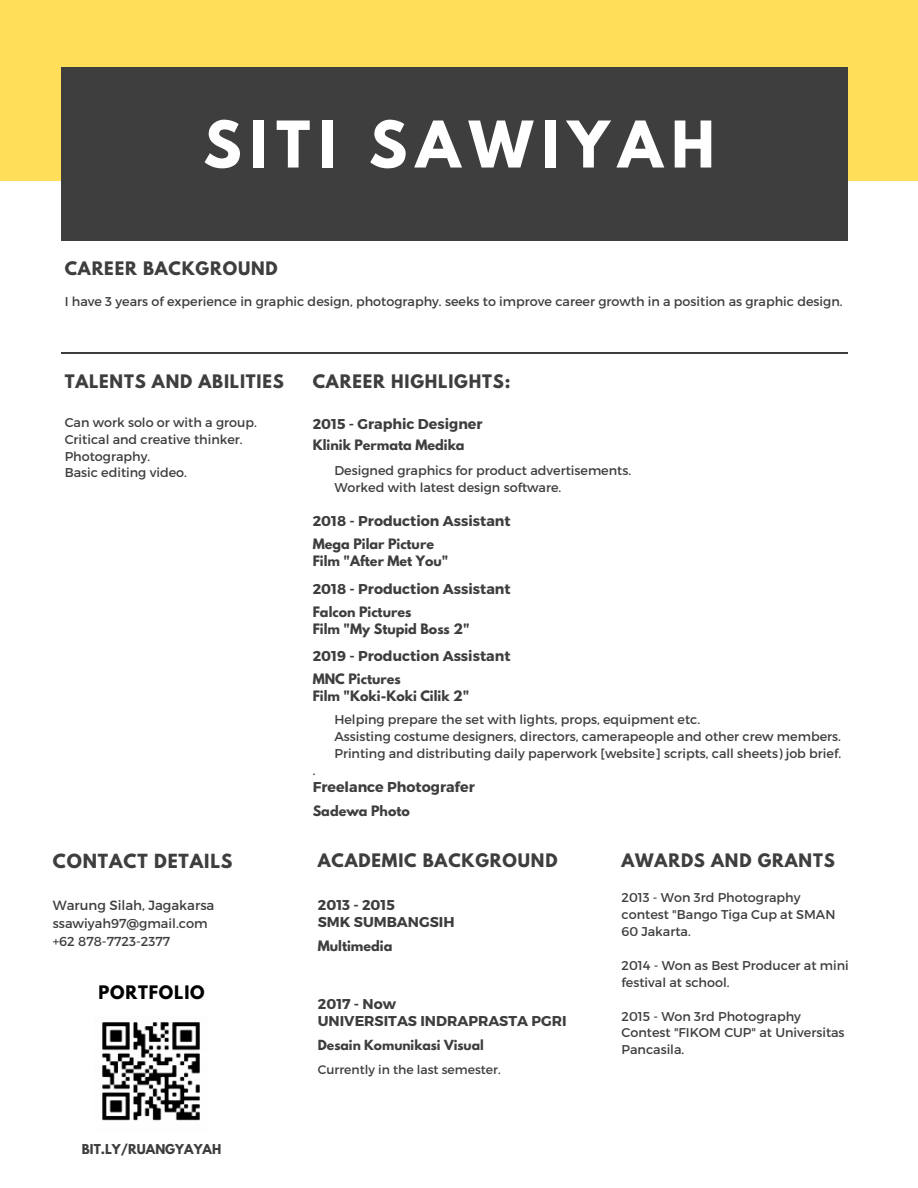
<style>
.page{position:relative;width:918px;height:1188px;background:#fff}
.page>*{position:absolute;margin:0;border:0;box-sizing:border-box;transform-origin:0 0}
.t1{font:700 57px "League Spartan";letter-spacing:.15em;color:#fff}
.t2{font:700 17.25px "League Spartan";letter-spacing:.05em;color:#3e3e3e}
.t3{font:700 16.5px "League Spartan";letter-spacing:.05em;color:#3e3e3e}
.t4{font:700 16.5px "League Spartan";letter-spacing:.05em;color:#000}
.t5{font:700 14.25px "Montserrat";color:#3e3e3e}
.t6{font:13.35px "Montserrat";color:#3e3e3e}
.t7{font:12.9px "Montserrat";color:#3e3e3e}
.t8{font:12.75px/16.8px "Montserrat";color:#3e3e3e}
.t9{font:700 12.75px "League Spartan";color:#3e3e3e}
.t10{font:12.3px "Montserrat";color:#3e3e3e}
.t11{font:700 12.3px "League Spartan";color:#3e3e3e}
.t12{font:700 12.15px "League Spartan";color:#3e3e3e}
</style>
<div class="page">
<div style="left:0;top:0;width:918px;height:180px;background:#ffde59"></div>
<div style="left:61px;top:67px;width:787px;height:173px;background:#3e3e3e"></div>
<hr style="left:61px;top:352px;width:787px;height:2px;background:#3e3e3e">
<img style="left:102px;top:1022px;width:98px;height:99px">
<p class="t1" style="left:203px;top:116px;width:513px">SITI SAWIYAH</p>
<p class="t3" style="left:65px;top:260px;width:215px">CAREER BACKGROUND</p>
<p class="t8" style="left:65px;top:292px;width:779px">I have 3 years of experience in graphic design, photography. seeks to improve career growth in a position as graphic design.</p>
<p class="t3" style="left:65px;top:373px;width:221px">TALENTS AND ABILITIES</p>
<p class="t8" style="left:65px;top:413px;width:194px">Can work solo or with a group.</p>
<p class="t8" style="left:65px;top:430px;width:180px">Critical and creative thinker.</p>
<p class="t8" style="left:65px;top:447px;width:87px">Photography.</p>
<p class="t8" style="left:65px;top:464px;width:124px">Basic editing video.</p>
<p class="t2" style="left:53px;top:852px;width:181px">CONTACT DETAILS</p>
<p class="t6" style="left:53px;top:897px;width:163px">Warung Silah, Jagakarsa</p>
<p class="t7" style="left:53px;top:915px;width:156px">ssawiyah97@gmail.com</p>
<p class="t7" style="left:53px;top:933px;width:119px">+62 878-7723-2377</p>
<p class="t4" style="left:98px;top:984px;width:108px">PORTFOLIO</p>
<p class="t12" style="left:82px;top:1143px;width:141px">BIT.LY/RUANGYAYAH</p>
<p class="t3" style="left:313px;top:373px;width:199px">CAREER HIGHLIGHTS:</p>
<p class="t5" style="left:313px;top:414px;width:171px">2015 - Graphic Designer</p>
<p class="t9" style="left:313px;top:438px;width:153px">Klinik Permata Medika</p>
<p class="t8" style="left:334px;top:461px;width:298px">Designed graphics for product advertisements.</p>
<p class="t8" style="left:334px;top:478px;width:228px">Worked with latest design software.</p>
<p class="t5" style="left:313px;top:512px;width:199px">2018 - Production Assistant</p>
<p class="t9" style="left:313px;top:538px;width:123px">Mega Pilar Picture</p>
<p class="t9" style="left:313px;top:555px;width:137px">Film "After Met You"</p>
<p class="t5" style="left:313px;top:580px;width:199px">2018 - Production Assistant</p>
<p class="t9" style="left:313px;top:606px;width:100px">Falcon Pictures</p>
<p class="t9" style="left:313px;top:622px;width:158px">Film "My Stupid Boss 2"</p>
<p class="t5" style="left:313px;top:647px;width:199px">2019 - Production Assistant</p>
<p class="t9" style="left:313px;top:673px;width:89px">MNC Pictures</p>
<p class="t9" style="left:313px;top:689px;width:158px">Film "Koki-Koki Cilik 2"</p>
<p class="t8" style="left:313px;top:761px;width:4px">.</p>
<p class="t8" style="left:334px;top:711px;width:367px">Helping prepare the set with lights, props, equipment etc.</p>
<p class="t8" style="left:334px;top:728px;width:508px">Assisting costume designers, directors, camerapeople and other crew members.</p>
<p class="t8" style="left:334px;top:744px;width:508px">Printing and distributing daily paperwork [website] scripts, call sheets) job brief.</p>
<p class="t5" style="left:313px;top:778px;width:164px">Freelance Photografer</p>
<p class="t9" style="left:313px;top:804px;width:99px">Sadewa Photo</p>
<p class="t3" style="left:318px;top:852px;width:241px">ACADEMIC BACKGROUND</p>
<p class="t5" style="left:318px;top:896px;width:79px">2013 - 2015</p>
<p class="t5" style="left:318px;top:912px;width:138px">SMK SUMBANGSIH</p>
<p class="t9" style="left:318px;top:939px;width:76px">Multimedia</p>
<p class="t5" style="left:318px;top:995px;width:80px">2017 - Now</p>
<p class="t5" style="left:318px;top:1012px;width:250px">UNIVERSITAS INDRAPRASTA PGRI</p>
<p class="t11" style="left:318px;top:1039px;width:167px">Desain Komunikasi Visual</p>
<p class="t10" style="left:318px;top:1062px;width:185px">Currently in the last semester.</p>
<p class="t3" style="left:622px;top:852px;width:215px">AWARDS AND GRANTS</p>
<p class="t8" style="left:622px;top:889px;width:215px">2013 - Won 3rd Photography contest "Bango Tiga Cup at SMAN<br>60 Jakarta.</p>
<p class="t8" style="left:622px;top:956px;width:229px">2014 - Won as Best Producer at mini festival at school.</p>
<p class="t8" style="left:622px;top:1007px;width:225px">2015 - Won 3rd Photography<br>Contest "FIKOM CUP" at Universitas<br>Pancasila.</p>
</div>
